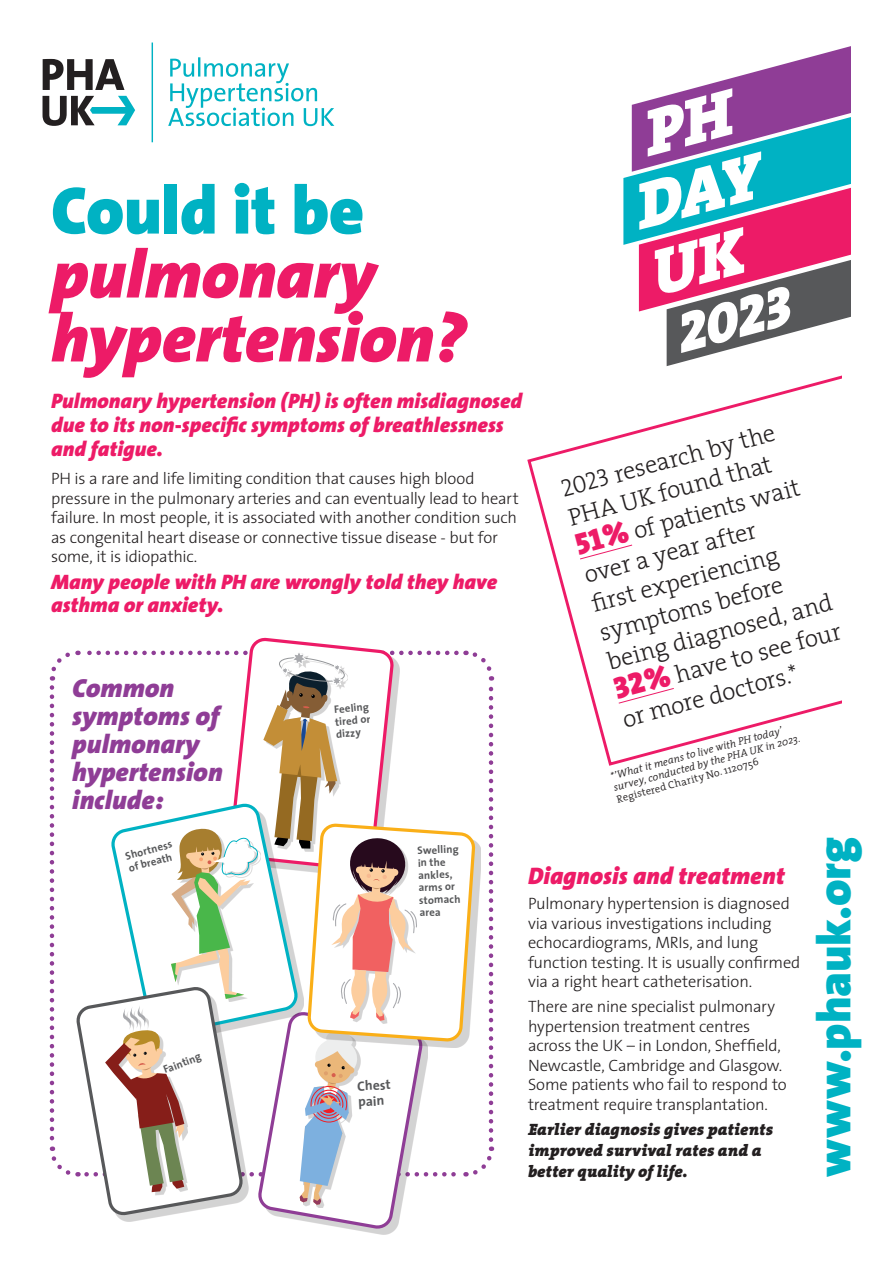
<style>
.page{position:relative;width:893px;height:1263px;background:#fff}
.page>*{position:absolute;margin:0;border:0;box-sizing:border-box;transform-origin:0 0}
.Paragraph_Style_1{font:italic 900 67.95px/63.9px "The Sans";color:#ed1b67}
.t1{font:italic 65.55px/68.4px "The Serif Black Caps";color:#fff}
.t2{font:italic 55.65px "The Serif Black Caps";color:#fff}
.t3{font:900 47.25px "The Sans";letter-spacing:-.005em;color:#00b2c3}
.Paragraph_Style_1-2{font:italic 900 26.4px/28px "The Sans";letter-spacing:.005em;color:#8f3d96}
.t4{font:300 24.6px/29.8px "The Serif";color:#231f20}
.Paragraph_Style_1-3{font:italic 900 24px "The Sans";letter-spacing:.005em;color:#ed1b67}
.Paragraph_Style_1-4{font:italic 900 21px/24px "The Sans";letter-spacing:.005em;color:#ed1b67}
.Paragraph_Style_1-5{font:300 16.5px/19.5px "The Sans";letter-spacing:-.015em;color:#231f20}
.Paragraph_Style_1-6{font:italic 900 16.5px/21px "The Serif";letter-spacing:-.005em;color:#231f20}
.t5{font:700 13.65px/15.6px "The Sans";color:#57585a}
.t6{font:700 10.95px/12.5px "The Sans";color:#57585a}
.t7{font:italic 300 10.5px/12px "The Serif";color:#231f20}
.s1{font-style:normal;color:#00b2c3}
.s2{font-family:"The Serif Light Caps";font-weight:400}
.s3{font-family:"The Serif Black Caps";font-weight:400;font-size:30.75px;color:#ed1b67}
.s4{font-style:normal}
</style>
<div class="page">
<svg style="left:527px;top:397px;width:315px;height:369px"></svg>
<svg style="left:168px;top:57px;width:166px;height:69px"></svg>
<svg style="left:43px;top:59px;width:82px;height:31px"></svg>
<hr style="left:152px;top:43px;width:1px;height:99px;background:#00b2c3">
<svg style="left:43px;top:96px;width:92px;height:30px"></svg>
<svg style="left:666px;top:362px;width:176px;height:35px"></svg>
<svg style="left:695px;top:46px;width:155px;height:43px"></svg>
<svg style="left:623px;top:89px;width:227px;height:273px"></svg>
<svg style="left:49px;top:637px;width:446px;height:595px"></svg>
<svg style="left:648px;top:88px;width:84px;height:69px;background:#944e9e"></svg>
<p class="Paragraph_Style_1" style="left:51px;top:177px;width:416px"><span class="s1">Could it be </span>pulmonary hypertension?</p>
<p class="Paragraph_Style_1-4" style="left:51px;top:389px;width:472px">Pulmonary hypertension (PH) is often misdiagnosed due to its non-specific symptoms of breathlessness and fatigue.</p>
<p class="Paragraph_Style_1-5" style="left:51px;top:468px;width:469px">PH is a rare and life limiting condition that causes high blood pressure in the pulmonary arteries and can eventually lead to heart failure. In most people, it is associated with another condition such as congenital heart disease or connective tissue disease - but for some, it is idiopathic.</p>
<p class="Paragraph_Style_1-4" style="left:51px;top:570px;width:448px;line-height:22.5px">Many people with PH are wrongly told they have asthma or anxiety.</p>
<p class="Paragraph_Style_1-2" style="left:72px;top:674px;width:152px">Common symptoms of pulmonary hypertension include:</p>
<p class="t6" style="left:333px;top:703px;width:37px;text-align:justify;rotate:-5deg">Feeling tired or dizzy</p>
<p class="t1" style="left:621px;top:175px;width:132px;rotate:-15deg">DAY<br>UK</p>
<p class="t2" style="left:662px;top:290px;width:117px;rotate:-15deg">2023</p>
<p class="t4" style="left:557px;top:474px;width:235px;rotate:-15deg"><span class="s2">2023</span> research by the<br>PHA UK found that<br><span class="s3">51%</span> of patients wait over a year after<br>fi rst experiencing symptoms before being diagnosed, and<br><span class="s3">32%</span> have to see four or more doctors.*</p>
<p class="t7" style="left:609px;top:770px;width:194px;rotate:-15deg">*’What it means to live with PH today’ survey, conducted by the PHA UK in 2023.<br><span class="s4">Registered Charity No. 1120756</span></p>
<p class="t6" style="left:124px;top:850px;width:49px;rotate:-15deg">Shortness of breath</p>
<p class="t6" style="left:417px;top:844px;width:43px;rotate:-2deg">Swelling in the ankles, arms or stomach area</p>
<p class="t6" style="left:161px;top:1064px;width:41px;rotate:-21deg">Fainting</p>
<p class="t5" style="left:357px;top:1078px;width:35px;rotate:-3deg">Chest pain</p>
<p class="Paragraph_Style_1-3" style="left:528px;top:855px;width:258px">Diagnosis and treatment</p>
<p class="Paragraph_Style_1-5" style="left:528px;top:893px;width:274px">Pulmonary hypertension is diagnosed via various investigations including echocardiograms, MRIs, and lung function testing. It is usually confirmed via a right heart catheterisation.</p>
<p class="Paragraph_Style_1-5" style="left:528px;top:996px;width:260px">There are nine specialist pulmonary hypertension treatment centres across the UK – in London, Sheffield, Newcastle, Cambridge and Glasgow.<br>Some patients who fail to respond to treatment require transplantation.</p>
<p class="Paragraph_Style_1-6" style="left:528px;top:1118px;width:246px">Earlier diagnosis gives patients improved survival rates and a better quality of life.</p>
<p class="t3" style="left:794px;top:1176px;width:341px;rotate:-90deg">www.phauk.org</p>
</div>
